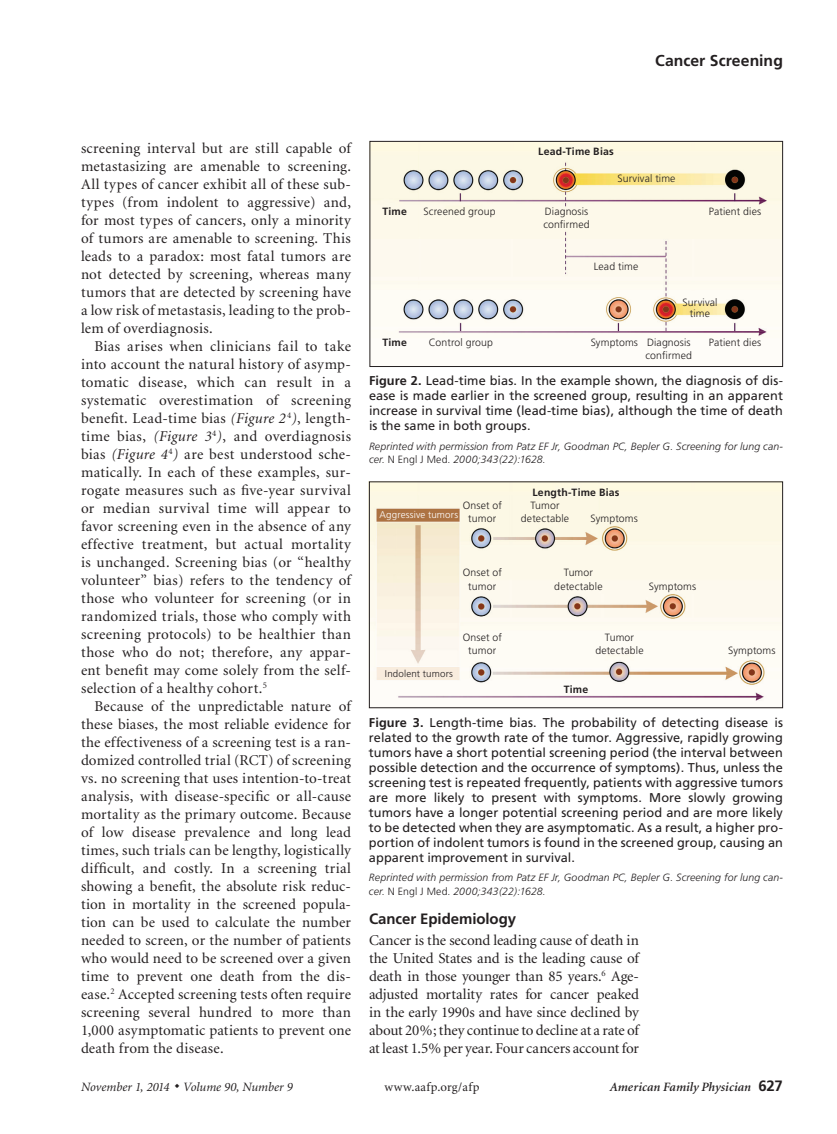
<style>
.page{position:relative;width:837px;height:1134px;background:#fff}
.page>*{position:absolute;margin:0;border:0;box-sizing:border-box;transform-origin:0 0}
.t1{font:700 15.75px "Frutiger";letter-spacing:.005em;color:#231f20}
.body_text{font:15px/18px "Minion";letter-spacing:.01em;color:#231f20;text-align:justify}
.body_noindent{font:15px/18px "Minion";letter-spacing:.005em;color:#231f20;text-align:justify}
.head1{font:700 15px "Frutiger";letter-spacing:-.005em;color:#231f20}
.fig_legend{font:12.75px/15px "Frutiger";letter-spacing:.005em;color:#231f20;text-align:justify}
.t2{font:italic 12.75px "Minion";letter-spacing:.005em;color:#231f20}
.t3{font:italic 600 12.75px "Minion";letter-spacing:.005em;color:#231f20}
.t4{font:12.75px "Minion";letter-spacing:.03em;color:#231f20}
.fig_text{font:300 10.5px/13.5px "Frutiger";letter-spacing:.01em;color:#231f20;text-align:center}
.table_fig_note{font:italic 300 10.5px/13.5px "Frutiger";letter-spacing:.01em;color:#231f20}
.fig_text-2{font:700 10.5px "Frutiger";letter-spacing:.02em;color:#231f20}
.fig_text-3{font:300 9.75px "Frutiger";letter-spacing:.015em;color:#fff}
.fig_text-4{font:300 9.75px "Frutiger";letter-spacing:.015em;color:#231f20}
.s1{font-style:italic}
.s2{font-weight:700}
.s3{font-style:normal}
.s4{font-family:"Frutiger";font-weight:700;font-style:normal;font-size:15px}
</style>
<div class="page">
<img style="left:371px;top:483px;width:410px;height:218px">
<div style="left:369px;top:481px;width:414px;height:227px;border:1px solid #231f20"></div>
<img style="left:372px;top:143px;width:409px;height:194px">
<div style="left:370px;top:141px;width:413px;height:226px;border:1px solid #231f20"></div>
<p class="t1" style="left:655px;top:51px;width:129px">Cancer Screening</p>
<p class="body_noindent" style="left:81px;top:140px;width:272px">screening interval but are still capable of metastasizing are amenable to screening.<br>All types of cancer exhibit all of these sub&shy;types (from indolent to aggressive) and, for most types of cancers, only a minority of tumors are amenable to screening. This leads to a paradox: most fatal tumors are not detected by screening, whereas many tumors that are detected by screening have a low risk of metastasis, leading to the prob&shy;lem of overdiagnosis.</p>
<p class="body_text" style="left:81px;top:338px;width:272px;text-indent:14px">Bias arises when clinicians fail to take into account the natural history of asymp&shy;tomatic disease, which can result in a systematic overestimation of screening benefit. Lead-time bias <span class="s1">(Figure 2</span><sup>4</sup><span class="s1">)</span>, length&shy;time bias, <span class="s1">(Figure 3</span><sup>4</sup><span class="s1">)</span>, and overdiagnosis bias <span class="s1">(Figure 4</span><sup>4</sup><span class="s1">)</span> are best understood sche&shy;matically. In each of these examples, sur&shy;rogate measures such as five-year survival or median survival time will appear to favor screening even in the absence of any effective treatment, but actual mortality is unchanged. Screening bias (or “healthy volunteer” bias) refers to the tendency of those who volunteer for screening (or in randomized trials, those who comply with screening protocols) to be healthier than those who do not; therefore, any appar&shy;ent benefit may come solely from the self&shy;selection of a healthy cohort.<sup>5</sup></p>
<p class="body_text" style="left:81px;top:698px;width:272px;text-indent:14px">Because of the unpredictable nature of these biases, the most reliable evidence for the effectiveness of a screening test is a ran&shy;domized controlled trial (RCT) of screening vs. no screening that uses intention-to-treat analysis, with disease-specific or all-cause mortality as the primary outcome. Because of low disease prevalence and long lead times, such trials can be lengthy, logistically difficult, and costly. In a screening trial showing a benefit, the absolute risk reduc&shy;tion in mortality in the screened popula&shy;tion can be used to calculate the number needed to screen, or the number of patients who would need to be screened over a given time to prevent one death from the dis&shy;ease.<sup>2</sup> Accepted screening tests often require screening several hundred to more than 1,000 asymptomatic patients to prevent one death from the disease.</p>
<p class="fig_text-2" style="left:538px;top:145px;width:77px">Lead-Time Bias</p>
<p class="fig_text-2" style="left:383px;top:205px;width:26px">Time</p>
<p class="fig_text" style="left:424px;top:204px;width:74px">Screened group</p>
<p class="fig_text-2" style="left:383px;top:336px;width:26px">Time</p>
<p class="fig_text" style="left:429px;top:336px;width:66px">Control group</p>
<p class="fig_text" style="left:543px;top:204px;width:48px;text-align:left">Diagnosis confirmed</p>
<p class="fig_text" style="left:617px;top:172px;width:60px">Survival time</p>
<p class="fig_text" style="left:709px;top:204px;width:54px">Patient dies</p>
<p class="fig_text" style="left:594px;top:260px;width:46px">Lead time</p>
<p class="fig_text" style="left:683px;top:297px;width:36px;line-height:10.5px">Survival time</p>
<p class="fig_text" style="left:591px;top:336px;width:49px">Symptoms</p>
<p class="fig_text" style="left:647px;top:336px;width:45px">Diagnosis</p>
<p class="fig_text" style="left:709px;top:336px;width:54px">Patient dies</p>
<p class="fig_text" style="left:646px;top:349px;width:48px">confirmed</p>
<p class="fig_legend" style="left:369px;top:374px;width:416px"><span class="s2">Figure 2.</span> Lead-time bias. In the example shown, the diagnosis of dis&shy;ease is made earlier in the screened group, resulting in an apparent increase in survival time (lead-time bias), although the time of death is the same in both groups.</p>
<p class="table_fig_note" style="left:369px;top:440px;width:416px">Reprinted with permission from Patz EF Jr, Goodman PC, Bepler G. Screening for lung can&shy;cer. <span class="s3">N Engl J Med.</span> 2000;343(22):1628.</p>
<p class="fig_text-2" style="left:532px;top:486px;width:89px">Length-Time Bias</p>
<p class="fig_text" style="left:463px;top:498px;width:41px">Onset of tumor</p>
<p class="fig_text-3" style="left:380px;top:509px;width:80px">Aggressive tumors</p>
<p class="fig_text" style="left:521px;top:498px;width:50px">Tumor detectable</p>
<p class="fig_text" style="left:591px;top:512px;width:49px">Symptoms</p>
<p class="fig_text" style="left:463px;top:566px;width:41px">Onset of tumor</p>
<p class="fig_text" style="left:554px;top:566px;width:50px">Tumor detectable</p>
<p class="fig_text" style="left:649px;top:580px;width:49px">Symptoms</p>
<p class="fig_text" style="left:463px;top:631px;width:41px">Onset of tumor</p>
<p class="fig_text" style="left:595px;top:631px;width:50px">Tumor detectable</p>
<p class="fig_text" style="left:728px;top:644px;width:49px">Symptoms</p>
<p class="fig_text-4" style="left:385px;top:668px;width:70px">Indolent tumors</p>
<p class="fig_text-2" style="left:564px;top:683px;width:26px">Time</p>
<p class="fig_legend" style="left:369px;top:715px;width:416px"><span class="s2">Figure 3.</span> Length-time bias. The probability of detecting disease is related to the growth rate of the tumor. Aggressive, rapidly growing tumors have a short potential screening period (the interval between possible detection and the occurrence of symptoms). Thus, unless the screening test is repeated frequently, patients with aggressive tumors are more likely to present with symptoms. More slowly growing tumors have a longer potential screening period and are more likely to be detected when they are asymptomatic. As a result, a higher pro&shy;portion of indolent tumors is found in the screened group, causing an apparent improvement in survival.</p>
<p class="table_fig_note" style="left:369px;top:871px;width:415px">Reprinted with permission from Patz EF Jr, Goodman PC, Bepler G. Screening for lung can&shy;cer. <span class="s3">N Engl J Med.</span> 2000;343(22):1628.</p>
<p class="head1" style="left:369px;top:910px;width:149px">Cancer Epidemiology</p>
<p class="body_noindent" style="left:369px;top:932px;width:272px">Cancer is the second leading cause of death in the United States and is the leading cause of death in those younger than 85 years.<sup>6</sup> Age&shy;adjusted mortality rates for cancer peaked in the early 1990s and have since declined by about 20%; they continue to decline at a rate of at least 1.5% per year. Four cancers account for</p>
<p class="t2" style="left:81px;top:1080px;width:213px">November 1, 2014 ◆ Volume 90, Number 9</p>
<p class="t4" style="left:384px;top:1080px;width:97px">www.aafp.org/afp</p>
<p class="t3" style="left:610px;top:1080px;width:175px">American Family Physician <span class="s4">627</span></p>
</div>
